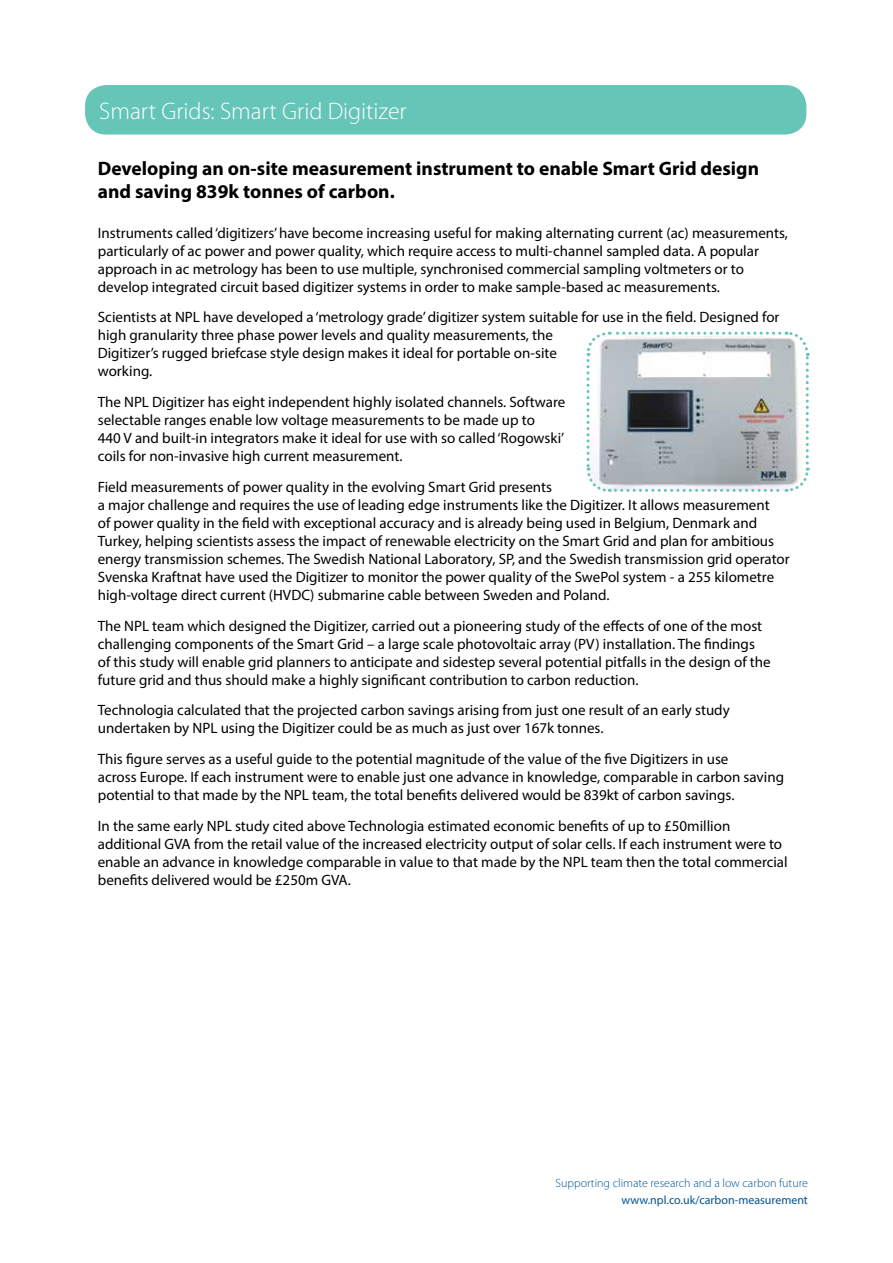
<style>
.page{position:relative;width:893px;height:1263px;background:#fff}
.page>*{position:absolute;margin:0;border:0;box-sizing:border-box;transform-origin:0 0}
.t1{font:300 24px "Myriad Pro";color:#fff}
.t2{font:700 19.5px/23.4px "Myriad Pro";color:#000}
.t3{font:15px/18px "Myriad Pro";color:#000}
.t4{font:300 12px "Myriad Pro";color:#005596}
.t5{font:12px "Myriad Pro";color:#005596}
</style>
<div class="page">
<div style="left:85px;top:85px;width:721px;height:50px;background:#65c5b6;border-radius:21px"></div>
<svg style="left:586px;top:331px;width:224px;height:161px"></svg>
<h1 class="t1" style="left:99px;top:98px;width:309px">Smart Grids: Smart Grid Digitizer</h1>
<h2 class="t2" style="left:98px;top:156px;width:663px">Developing an on-site measurement instrument to enable Smart Grid design and saving 839k tonnes of carbon.</h2>
<p class="t3" style="left:98px;top:223px;width:692px">Instruments called ‘digitizers’ have become increasing useful for making alternating current (ac) measurements, particularly of ac power and power quality, which require access to multi-channel sampled data. A popular approach in ac metrology has been to use multiple, synchronised commercial sampling voltmeters or to develop integrated circuit based digitizer systems in order to make sample-based ac measurements.</p>
<p class="t3" style="left:98px;top:308px;width:683px">Scientists at NPL have developed a ‘metrology grade’ digitizer system suitable for use in the field. Designed for high granularity three phase power levels and quality measurements, the<br>Digitizer’s rugged briefcase style design makes it ideal for portable on-site<br>working.</p>
<p class="t3" style="left:98px;top:393px;width:469px">The NPL Digitizer has eight independent highly isolated channels. Software selectable ranges enable low voltage measurements to be made up to<br>440 V and built-in integrators make it ideal for use with so called ‘Rogowski’ coils for non-invasive high current measurement.</p>
<p class="t3" style="left:98px;top:478px;width:693px">Field measurements of power quality in the evolving Smart Grid presents<br>a major challenge and requires the use of leading edge instruments like the Digitizer. It allows measurement<br>of power quality in the field with exceptional accuracy and is already being used in Belgium, Denmark and Turkey, helping scientists assess the impact of renewable electricity on the Smart Grid and plan for ambitious energy transmission schemes. The Swedish National Laboratory, SP, and the Swedish transmission grid operator Svenska Kraftnat have used the Digitizer to monitor the power quality of the SwePol system - a 255 kilometre high-voltage direct current (HVDC) submarine cable between Sweden and Poland.</p>
<p class="t3" style="left:98px;top:616px;width:674px">The NPL team which designed the Digitizer, carried out a pioneering study of the effects of one of the most challenging components of the Smart Grid – a large scale photovoltaic array (PV) installation. The findings of this study will enable grid planners to anticipate and sidestep several potential pitfalls in the design of the future grid and thus should make a highly significant contribution to carbon reduction.</p>
<p class="t3" style="left:98px;top:701px;width:633px">Technologia calculated that the projected carbon savings arising from just one result of an early study undertaken by NPL using the Digitizer could be as much as just over 167k tonnes.</p>
<p class="t3" style="left:98px;top:750px;width:688px">This figure serves as a useful guide to the potential magnitude of the value of the five Digitizers in use<br>across Europe. If each instrument were to enable just one advance in knowledge, comparable in carbon saving potential to that made by the NPL team, the total benefits delivered would be 839kt of carbon savings.</p>
<p class="t3" style="left:98px;top:817px;width:691px">In the same early NPL study cited above Technologia estimated economic benefits of up to £50million additional GVA from the retail value of the increased electricity output of solar cells. If each instrument were to enable an advance in knowledge comparable in value to that made by the NPL team then the total commercial benefits delivered would be £250m GVA.</p>
<p class="t4" style="left:555px;top:1176px;width:254px">Supporting climate research and a low carbon future</p>
<p class="t5" style="left:621px;top:1192px;width:188px">www.npl.co.uk/carbon-measurement</p>
</div>
